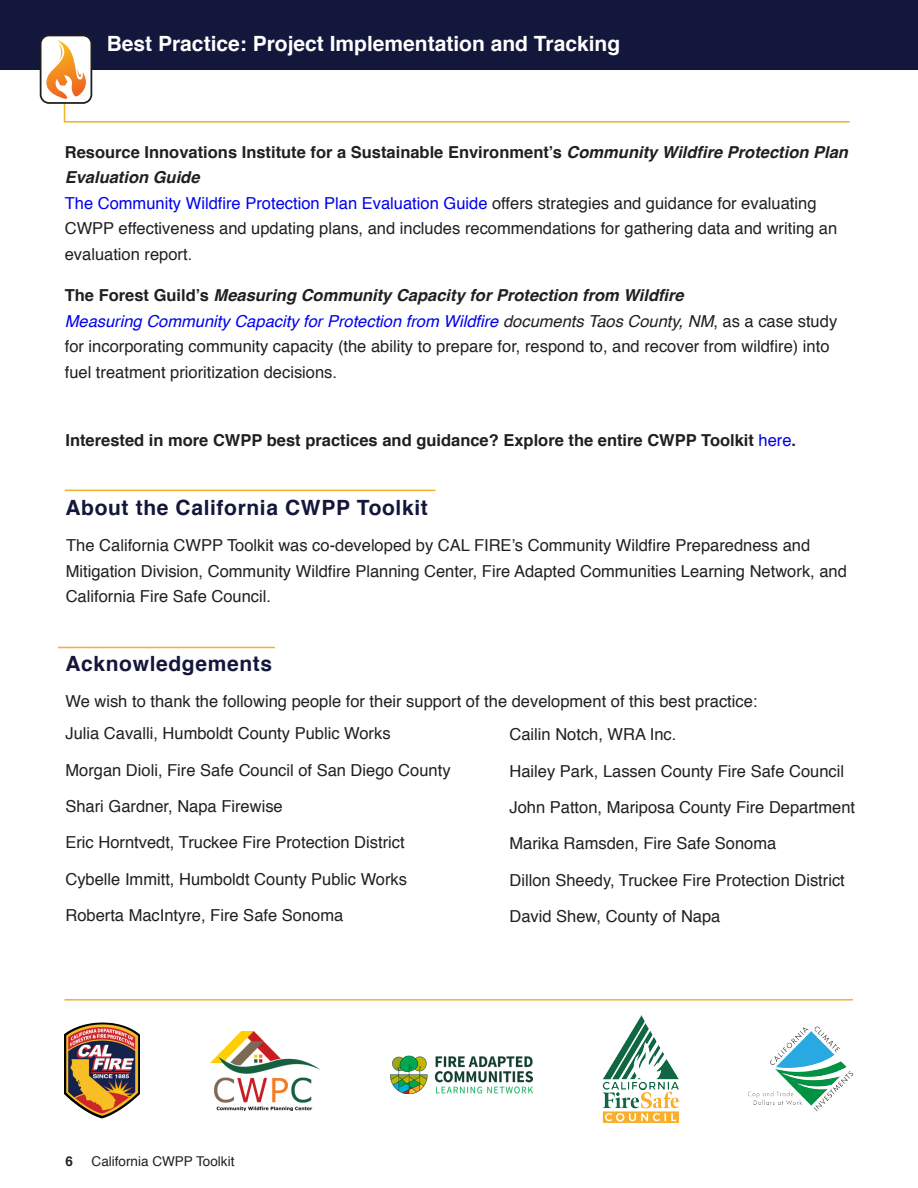
<style>
.page{position:relative;width:918px;height:1188px;background:#fff}
.page>*{position:absolute;margin:0;border:0;box-sizing:border-box;transform-origin:0 0}
.t1{font:700 21px "Helvetica";color:#fff}
.t2{font:700 21px "Helvetica";letter-spacing:.03em;color:#13173b}
.t3{font:16.5px/25.5px "Helvetica";color:#231f20}
.t4{font:700 16.5px/25.5px "Helvetica";color:#231f20}
.t5{font:italic 700 16.5px "Helvetica";color:#231f20}
.t6{font:13.5px "Helvetica";color:#231f20}
.t7{font:700 13.5px "Helvetica";color:#231f20}
.s1{font-style:italic}
.s2{color:#00e}
.s3{font-style:normal}
.s4{font-style:italic;color:#00e}
.s5{font-weight:400;color:#00e}
</style>
<div class="page">
<div style="left:0;top:0;width:918px;height:69px;background:#13173b"></div>
<div style="left:41px;top:35px;width:50px;height:68px;background:#fff;border-radius:8px"></div>
<div style="left:40px;top:35px;width:52px;height:69px;border:2px solid #211e1e;border-radius:8px"></div>
<svg style="left:40px;top:40px;width:811px;height:83px"></svg>
<img style="left:65px;top:1022px;width:74px;height:97px">
<img style="left:211px;top:1032px;width:108px;height:78px">
<img style="left:390px;top:1056px;width:142px;height:37px">
<img style="left:602px;top:1015px;width:78px;height:108px">
<img style="left:747px;top:1026px;width:107px;height:85px">
<hr style="left:65px;top:999px;width:788px;height:2px;background:#f2b225">
<hr style="left:65px;top:490px;width:370px;height:1px;background:#f2b225">
<hr style="left:58px;top:647px;width:217px;height:1px;background:#f2b225">
<p class="t1" style="left:107px;top:35px;width:515px">Best Practice: Project Implementation and Tracking</p>
<p class="t4" style="left:65px;top:140px;width:785px">Resource Innovations Institute for a Sustainable Environment’s <span class="s1">Community Wildfire Protection Plan<br>Evaluation Guide</span></p>
<p class="t3" style="left:65px;top:191px;width:774px"><span class="s2">The Community Wildfire Protection Plan Evaluation Guide</span> offers strategies and guidance for evaluating<br>CWPP effectiveness and updating plans, and includes recommendations for gathering data and writing an evaluation report.</p>
<p class="t5" style="left:65px;top:289px;width:621px"><span class="s3">The Forest Guild’s</span> Measuring Community Capacity for Protection from Wildfire</p>
<p class="t3" style="left:65px;top:310px;width:774px"><span class="s4">Measuring Community Capacity for Protection from Wildfire</span> <span class="s1">documents Taos County, NM</span>, as a case study for incorporating community capacity (the ability to prepare for, respond to, and recover from wildfire) into fuel treatment prioritization decisions.</p>
<p class="t4" style="left:65px;top:429px;width:732px">Interested in more CWPP best practices and guidance? Explore the entire CWPP Toolkit <span class="s5">here</span>.</p>
<p class="t2" style="left:65px;top:499px;width:364px">About the California CWPP Toolkit</p>
<p class="t3" style="left:66px;top:534px;width:783px">The California CWPP Toolkit was co-developed by CAL FIRE’s Community Wildfire Preparedness and<br>Mitigation Division, Community Wildfire Planning Center, Fire Adapted Communities Learning Network, and<br>California Fire Safe Council.</p>
<p class="t2" style="left:65px;top:655px;width:208px">Acknowledgements</p>
<p class="t3" style="left:65px;top:690px;width:694px">We wish to thank the following people for their support of the development of this best practice:</p>
<p class="t3" style="left:65px;top:722px;width:327px">Julia Cavalli, Humboldt County Public Works</p>
<p class="t3" style="left:65px;top:758px;width:387px">Morgan Dioli, Fire Safe Council of San Diego County</p>
<p class="t3" style="left:65px;top:795px;width:219px">Shari Gardner, Napa Firewise</p>
<p class="t3" style="left:65px;top:831px;width:341px">Eric Horntvedt, Truckee Fire Protection District</p>
<p class="t3" style="left:65px;top:867px;width:343px">Cybelle Immitt, Humboldt County Public Works</p>
<p class="t3" style="left:65px;top:904px;width:279px">Roberta MacIntyre, Fire Safe Sonoma</p>
<p class="t3" style="left:510px;top:723px;width:168px">Cailin Notch, WRA Inc.</p>
<p class="t3" style="left:510px;top:760px;width:336px">Hailey Park, Lassen County Fire Safe Council</p>
<p class="t3" style="left:510px;top:796px;width:347px">John Patton, Mariposa County Fire Department</p>
<p class="t3" style="left:510px;top:832px;width:268px">Marika Ramsden, Fire Safe Sonoma</p>
<p class="t3" style="left:510px;top:868px;width:337px">Dillon Sheedy, Truckee Fire Protection District</p>
<p class="t3" style="left:510px;top:905px;width:212px">David Shew, County of Napa</p>
<p class="t7" style="left:65px;top:1156px;width:9px">6</p>
<p class="t6" style="left:92px;top:1156px;width:144px">California CWPP Toolkit</p>
</div>
